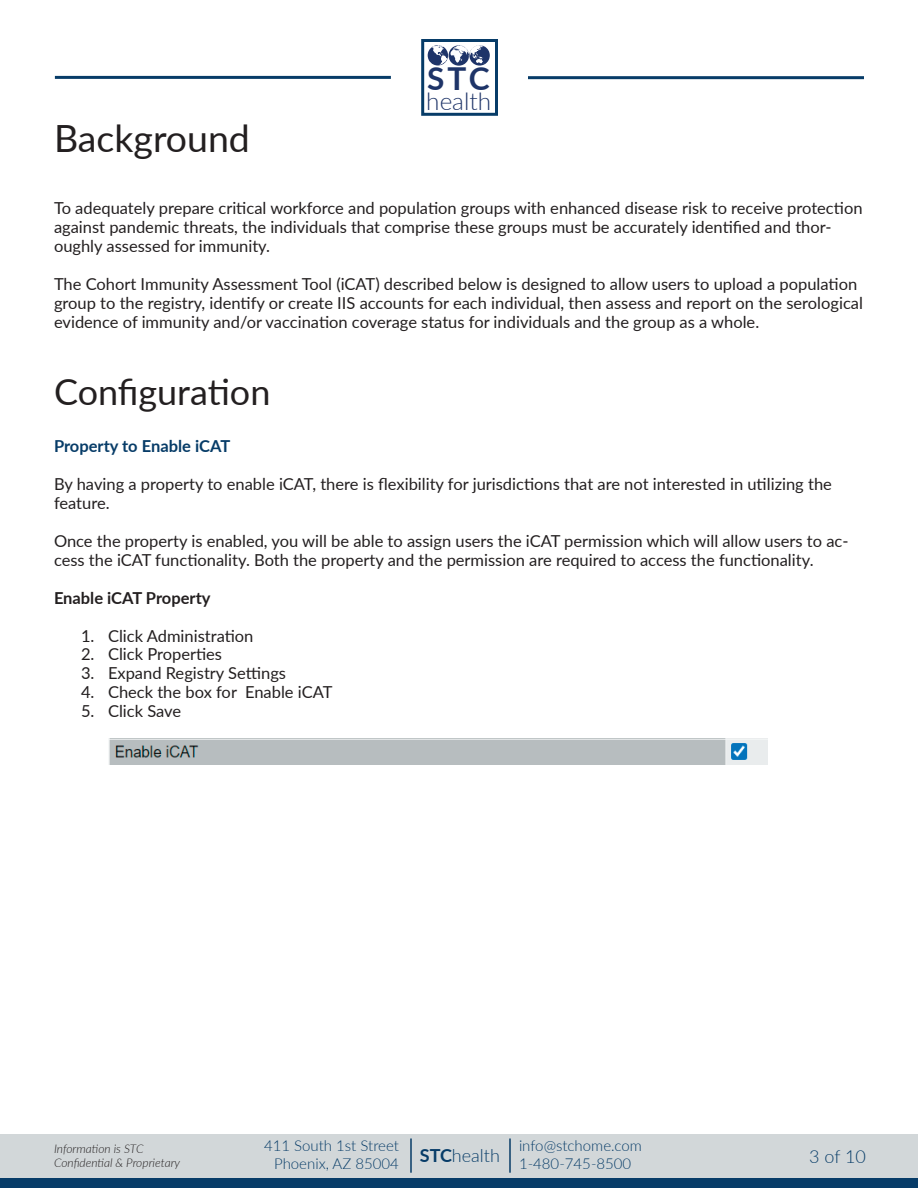
<style>
.page{position:relative;width:918px;height:1188px;background:#fff}
.page>*{position:absolute;margin:0;border:0;box-sizing:border-box;transform-origin:0 0}
.t1{font:37.5px "Lato";color:#231f20}
.Heading_2{font:36px "Lato";letter-spacing:-.005em;color:#231f20}
.t2{font:700 31.65px "Lato";color:#1e3468}
.t3{font:300 24.3px "Lato";color:#1e3468}
.t4{font:300 18px "Lato";color:#073c68}
.t5{font:16.5px/18.9px "Lato";color:#231f20}
.t6{font:700 16.5px "Lato";color:#073c68}
.t7{font:700 16.5px "Lato";color:#231f20}
.t8{font:300 15px/18px "Lato";color:#073c68;text-align:right}
.t9{font:italic 300 12px/14.4px "Lato";color:#231f20}
.s1{font-weight:700}
</style>
<div class="page">
<hr style="left:528px;top:76px;width:336px;height:3px;background:#073c68">
<div style="left:421px;top:39px;width:77px;height:77px;border:3px solid #073c68"></div>
<hr style="left:55px;top:76px;width:336px;height:3px;background:#073c68">
<div style="left:0;top:1177px;width:918px;height:11px;background:#073c68"></div>
<div style="left:0;top:1134px;width:918px;height:43px;background:#d2d7d9"></div>
<hr style="left:410px;top:1138px;width:2px;height:35px;background:#073c68">
<hr style="left:509px;top:1138px;width:2px;height:35px;background:#073c68">
<svg style="left:428px;top:45px;width:62px;height:21px"></svg>
<img style="left:109px;top:739px;width:659px;height:25px">
<p class="t1" style="left:54px;top:111px;width:197px">Background</p>
<h3 class="t2" style="left:427px;top:55px;width:64px">STC</h3>
<h3 class="t3" style="left:426px;top:84px;width:66px">health</h3>
<p class="t5" style="left:54px;top:198px;width:810px">To adequately prepare critical workforce and population groups with enhanced disease risk to receive protection against pandemic threats, the individuals that comprise these groups must be accurately identified and thor&shy;oughly assessed for immunity.</p>
<p class="t5" style="left:54px;top:274px;width:810px">The Cohort Immunity Assessment Tool (iCAT) described below is designed to allow users to upload a population group to the registry, identify or create IIS accounts for each individual, then assess and report on the serological evidence of immunity and/or vaccination coverage status for individuals and the group as a whole.</p>
<p class="Heading_2" style="left:54px;top:366px;width:218px">Configuration</p>
<p class="t6" style="left:54px;top:434px;width:178px">Property to Enable iCAT</p>
<p class="t5" style="left:54px;top:474px;width:779px">By having a property to enable iCAT, there is flexibility for jurisdictions that are not interested in utilizing the feature.</p>
<p class="t5" style="left:54px;top:530px;width:796px">Once the property is enabled, you will be able to assign users the iCAT permission which will allow users to ac&shy;cess the iCAT functionality. Both the property and the permission are required to access the functionality.</p>
<p class="t7" style="left:54px;top:585px;width:158px">Enable iCAT Property</p>
<p class="t5" style="left:81px;top:625px;width:174px">1. Click Administration</p>
<p class="t5" style="left:81px;top:644px;width:143px">2. Click Properties</p>
<p class="t5" style="left:81px;top:663px;width:207px">3. Expand Registry Settings</p>
<p class="t5" style="left:81px;top:682px;width:253px">4. Check the box for Enable iCAT</p>
<p class="t5" style="left:81px;top:701px;width:102px">5. Click Save</p>
<p class="t9" style="left:54px;top:1141px;width:128px">Information is STC<br>Confidential &amp; Proprietary</p>
<p class="t8" style="left:264px;top:1136px;width:136px">411 South 1st Street<br>Phoenix, AZ 85004</p>
<p class="t8" style="left:519px;top:1136px;width:125px;text-align:left">info@stchome.com<br>1-480-745-8500</p>
<p class="t4" style="left:420px;top:1143px;width:82px"><span class="s1">STC</span>health</p>
<p class="t4" style="left:809px;top:1144px;width:58px">3 of 10</p>
</div>
